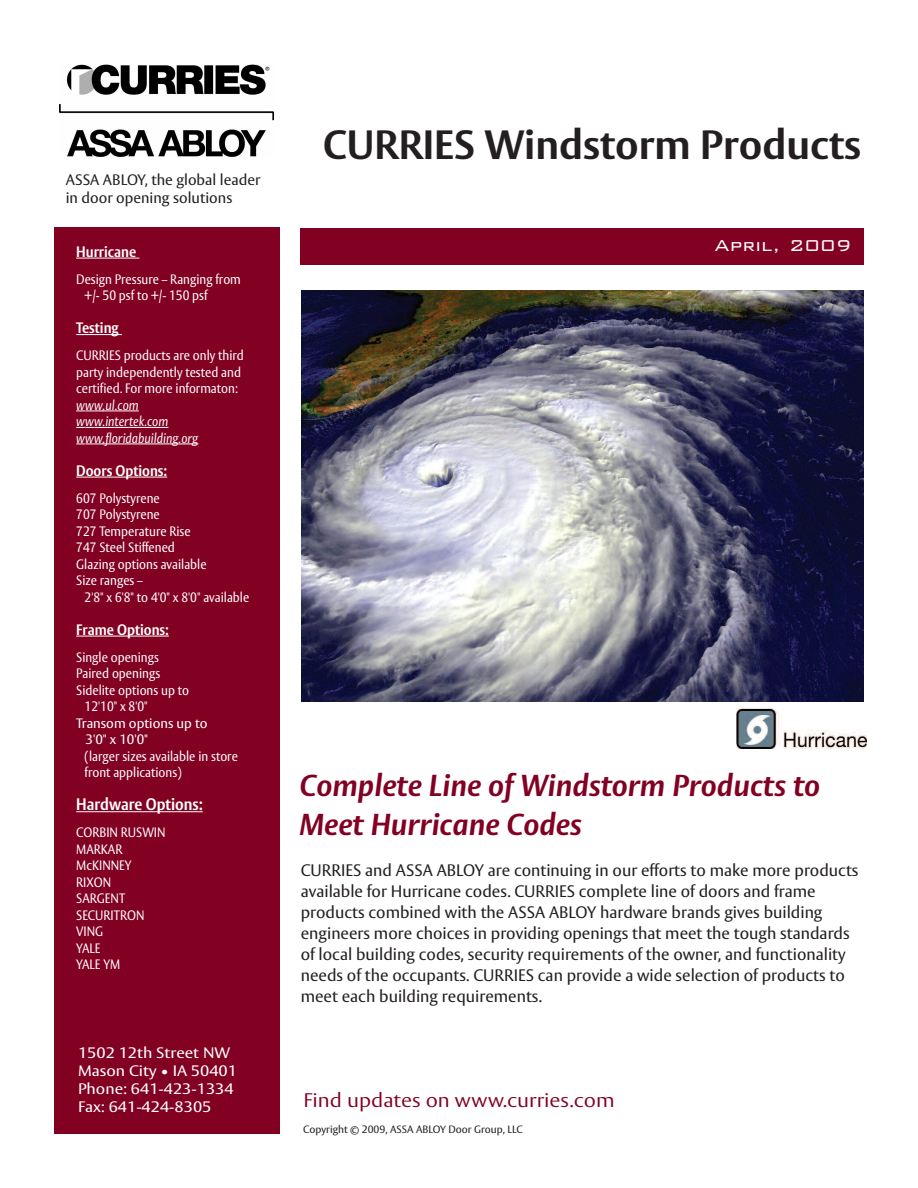
<style>
.page{position:relative;width:918px;height:1188px;background:#fff}
.page>*{position:absolute;margin:0;border:0;box-sizing:border-box;transform-origin:0 0}
.t1{font:700 40.5px "ASSA Vesta";color:#231f20}
.t2{font:italic 700 30px/39px "ASSA Vesta";color:#820123}
.t3{font:300 21px "Bank Gothic";color:#fff}
.t4{font:300 19.5px "ASSA Vesta";color:#820123;scale:1.1 1}
.t5{font:16.5px/21px "ASSA Vesta";color:#231f20}
.t6{font:700 16.5px "ASSA Vesta";color:#fff;scale:.9 1}
.t7{font:15px/18px "ASSA Vesta";color:#fff;scale:1.1 1}
.t8{font:15px/18px "ASSA Vesta";color:#231f20}
.t9{font:700 15px "ASSA Vesta";color:#fff;scale:.9 1}
.t10{font:13.5px/16.5px "ASSA Vesta";color:#fff;scale:.9 1}
.t11{font:italic 13.5px/16.5px "ASSA Vesta";color:#fff;scale:.9 1}
.t12{font:13.5px "ASSA Vesta";color:#fff}
.t13{font:10.5px "ASSA Vesta";color:#231f20}
</style>
<div class="page">
<img style="left:60px;top:64px;width:213px;height:93px">
<div style="left:54px;top:227px;width:226px;height:907px;background:#820123"></div>
<div style="left:300px;top:228px;width:564px;height:37px;background:#820123"></div>
<hr style="left:76px;top:258px;width:63px;height:1px;background:#fff">
<hr style="left:82px;top:334px;width:40px;height:1px;background:#fff">
<svg style="left:76px;top:411px;width:63px;height:1px"></svg>
<svg style="left:76px;top:427px;width:53px;height:1px"></svg>
<hr style="left:129px;top:427px;width:39px;height:1px;background:#fff">
<svg style="left:76px;top:444px;width:27px;height:1px"></svg>
<hr style="left:103px;top:444px;width:76px;height:1px;background:#fff">
<svg style="left:179px;top:444px;width:19px;height:1px"></svg>
<hr style="left:76px;top:477px;width:91px;height:1px;background:#fff">
<hr style="left:76px;top:636px;width:93px;height:1px;background:#fff">
<hr style="left:76px;top:811px;width:127px;height:1px;background:#fff">
<img style="left:736px;top:707px;width:130px;height:41px">
<img style="left:302px;top:291px;width:562px;height:411px">
<p class="t8" style="left:66px;top:173px;width:196px">ASSA ABLOY, the global leader in door opening solutions</p>
<p class="t9" style="left:76px;top:246px;width:68px">Hurricane</p>
<p class="t10" style="left:85px;top:272px;width:175px;text-indent:-8px">Design Pressure – Ranging from +/- 50 psf to +/- 150 psf</p>
<p class="t9" style="left:76px;top:322px;width:49px">Testing</p>
<p class="t10" style="left:76px;top:349px;width:188px">CURRIES products are only third party independently tested and certified. For more informaton:</p>
<p class="t11" style="left:76px;top:398px;width:137px">www.ul.com www.intertek.com www.floridabuilding.org</p>
<p class="t9" style="left:76px;top:465px;width:103px">Doors Options:</p>
<p class="t10" style="left:76px;top:491px;width:146px">607 Polystyrene<br>707 Polystyrene<br>727 Temperature Rise<br>747 Steel Stiffened<br>Glazing options available<br>Size ranges –</p>
<p class="t10" style="left:85px;top:590px;width:184px">2'8" x 6'8" to 4'0" x 8'0" available</p>
<p class="t9" style="left:76px;top:624px;width:104px">Frame Options:</p>
<p class="t10" style="left:76px;top:650px;width:93px">Single openings</p>
<p class="t10" style="left:76px;top:667px;width:95px">Paired openings</p>
<p class="t10" style="left:76px;top:683px;width:127px">Sidelite options up to</p>
<p class="t10" style="left:85px;top:700px;width:72px">12'10" x 8'0"</p>
<p class="t12" style="left:76px;top:718px;width:133px">Transom options up to</p>
<p class="t12" style="left:86px;top:735px;width:64px">3'0" x 10'0"</p>
<p class="t10" style="left:85px;top:749px;width:172px">(larger sizes available in store</p>
<p class="t10" style="left:85px;top:766px;width:110px">front applications)</p>
<p class="t6" style="left:76px;top:798px;width:142px">Hardware Options:</p>
<p class="t10" style="left:76px;top:826px;width:101px">CORBIN RUSWIN<br>MARKAR<br>McKINNEY<br>RIXON<br>SARGENT<br>SECURITRON<br>VING<br>YALE<br>YALE YM</p>
<p class="t7" style="left:78px;top:1045px;width:146px">1502 12th Street NW<br>Mason City • IA 50401<br>Phone: 641-423-1334<br>Fax: 641-424-8305</p>
<h1 class="t1" style="left:323px;top:131px;width:539px">CURRIES Windstorm Products</h1>
<h3 class="t3" style="left:715px;top:230px;width:139px">April, 2009</h3>
<h2 class="t2" style="left:300px;top:769px;width:522px">Complete Line of Windstorm Products to<br>Meet Hurricane Codes</h2>
<p class="t5" style="left:301px;top:862px;width:559px">CURRIES and ASSA ABLOY are continuing in our efforts to make more products available for Hurricane codes. CURRIES complete line of doors and frame products combined with the ASSA ABLOY hardware brands gives building engineers more choices in providing openings that meet the tough standards of local building codes, security requirements of the owner, and functionality needs of the occupants. CURRIES can provide a wide selection of products to meet each building requirements.</p>
<h3 class="t4" style="left:303px;top:1093px;width:285px">Find updates on www.curries.com</h3>
<p class="t13" style="left:303px;top:1126px;width:221px">Copyright © 2009, ASSA ABLOY Door Group, LLC</p>
</div>
